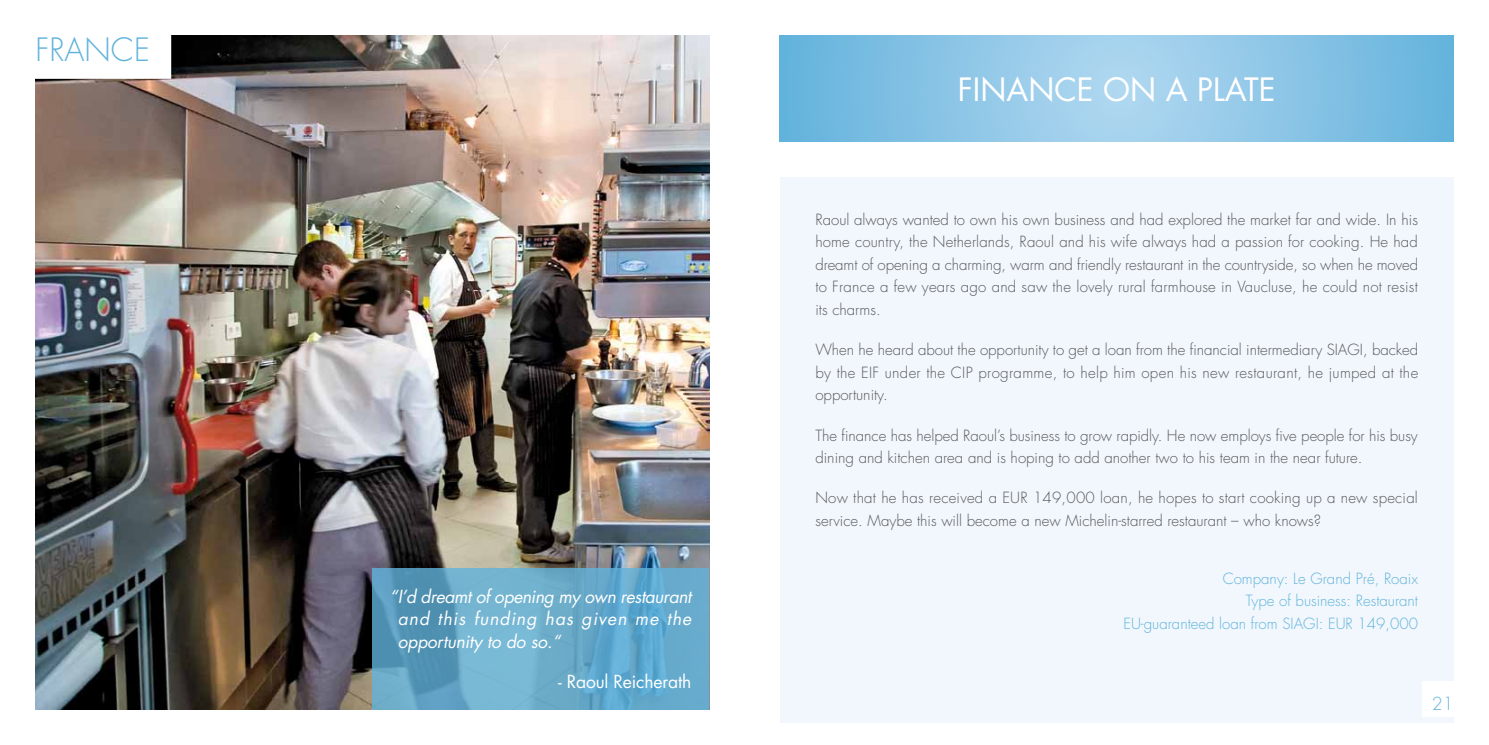
<style>
.page{position:relative;width:1489px;height:745px;background:#fff}
.page>*{position:absolute;margin:0;border:0;box-sizing:border-box;transform-origin:0 0}
.t1{font:31.25px "Futura LT";color:#fff}
.t2{font:300 31.25px "Futura LT";color:#61b3dc}
.t3{font:italic 17.5px/22.5px "Futura LT";letter-spacing:.03em;color:#fff;text-align:justify}
.t4{font:17.5px "Futura LT";color:#fff}
.t5{font:300 17.5px "Futura LT";color:#61b3dc}
.t6{font:300 15px/22.5px "Futura LT";color:#58585a;text-align:justify}
.t7{font:300 15px/22.5px "Futura LT";color:#61b3dc;text-align:right}
</style>
<div class="page">
<div style="left:780px;top:177px;width:673px;height:545px;background:#f1f7fc"></div>
<img style="left:35px;top:35px;width:674px;height:674px">
<div style="left:0;top:25px;width:171px;height:54px;background:#fff"></div>
<div style="left:1421px;top:680px;width:39px;height:36px;background:#fff"></div>
<svg style="left:372px;top:567px;width:337px;height:142px;background:#65a7c8"></svg>
<svg style="left:780px;top:35px;width:673px;height:107px;background:#8ac4e5"></svg>
<h1 class="t2" style="left:35px;top:30px;width:116px">FRANCE</h1>
<p class="t3" style="left:398px;top:585px;width:295px;text-indent:-8px">“I’d dreamt of opening my own restaurant and this funding has given me the opportunity to do so.“</p>
<p class="t4" style="left:558px;top:670px;width:134px">- RAOUL REICHERATH</p>
<h1 class="t1" style="left:957px;top:70px;width:319px">FINANCE ON A PLATE</h1>
<p class="t6" style="left:815px;top:208px;width:604px">Raoul always wanted to own his own business and had explored the market far and wide. In his home country, the Netherlands, Raoul and his wife always had a passion for cooking. He had dreamt of opening a charming, warm and friendly restaurant in the countryside, so when he moved to France a few years ago and saw the lovely rural farmhouse in Vaucluse, he could not resist its charms.</p>
<p class="t6" style="left:815px;top:339px;width:604px">When he heard about the opportunity to get a loan from the financial intermediary SIAGI, backed by the EIF under the CIP programme, to help him open his new restaurant, he jumped at the opportunity.</p>
<p class="t6" style="left:815px;top:424px;width:604px">The finance has helped Raoul’s business to grow rapidly. He now employs five people for his busy dining and kitchen area and is hoping to add another two to his team in the near future.</p>
<p class="t6" style="left:815px;top:486px;width:604px">Now that he has received a EUR 149,000 loan, he hopes to start cooking up a new special service. Maybe this will become a new Michelin-starred restaurant – who knows?</p>
<p class="t7" style="left:1123px;top:567px;width:296px">Company: Le Grand Pré, Roaix<br>Type of business: Restaurant<br>EU-guaranteed loan from SIAGI: EUR 149,000</p>
<p class="t5" style="left:1431px;top:692px;width:23px">21</p>
</div>
